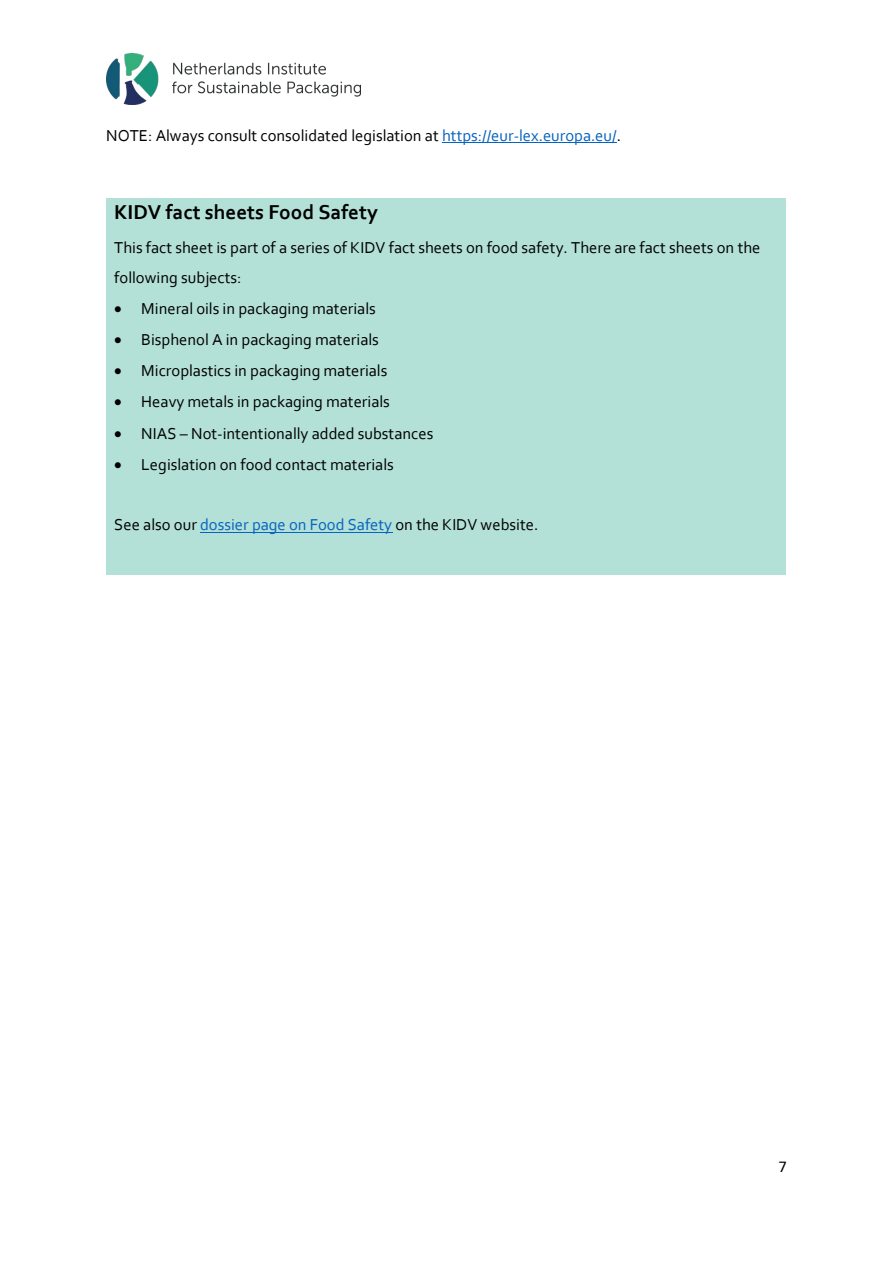
<style>
.page{position:relative;width:893px;height:1263px;background:#fff}
.page>*{position:absolute;margin:0;border:0;box-sizing:border-box;transform-origin:0 0}
.t1{font:700 21px "Corbel";color:#000}
.t2{font:16.5px/30.3px "Corbel";color:#000}
.t3{font:16.5px "Calibri";color:#000}
.s1{color:#0563c1}
</style>
<div class="page">
<img style="left:106px;top:53px;width:254px;height:51px">
<hr style="left:442px;top:142px;width:175px;height:1px;background:#0563c1">
<div style="left:106px;top:199px;width:680px;height:376px;background:#b3e0d7"></div>
<hr style="left:200px;top:532px;width:192px;height:1px;background:#0563c1">
<p class="t2" style="left:106px;top:120px;width:516px">NOTE: Always consult consolidated legislation at <span class="s1">https://eur-lex.europa.eu/</span>.</p>
<p class="t1" style="left:114px;top:199px;width:265px">KIDV fact sheets Food Safety</p>
<p class="t2" style="left:114px;top:232px;width:648px">This fact sheet is part of a series of KIDV fact sheets on food safety. There are fact sheets on the following subjects:</p>
<p class="t2" style="left:114px;top:293px;width:263px">• Mineral oils in packaging materials</p>
<p class="t2" style="left:114px;top:324px;width:266px">• Bisphenol A in packaging materials</p>
<p class="t2" style="left:114px;top:355px;width:275px">• Microplastics in packaging materials</p>
<p class="t2" style="left:114px;top:386px;width:277px">• Heavy metals in packaging materials</p>
<p class="t2" style="left:114px;top:417px;width:321px">• NIAS – Not-intentionally added substances</p>
<p class="t2" style="left:114px;top:449px;width:281px">• Legislation on food contact materials</p>
<p class="t2" style="left:114px;top:509px;width:426px">See also our <span class="s1">dossier page on Food Safety</span> on the KIDV website.</p>
<p class="t3" style="left:778px;top:1155px;width:10px">7</p>
</div>
